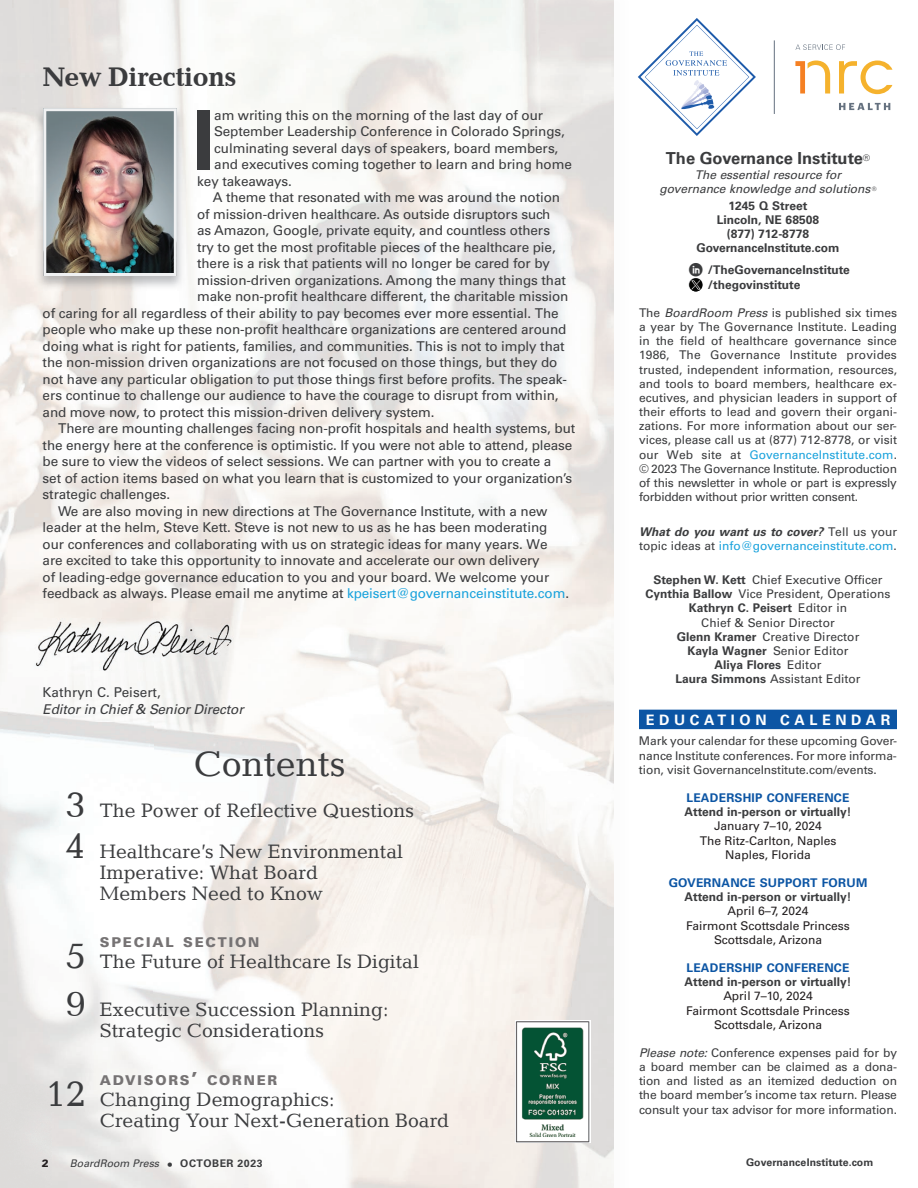
<style>
.page{position:relative;width:918px;height:1188px;background:#fff}
.page>*{position:absolute;margin:0;border:0;box-sizing:border-box;transform-origin:0 0}
.t1{font:700 81.9px "Univers LT Std";color:#3b3c3e}
.t2{font:36px "Candida LT";color:#3b3c3e}
.t3{font:700 27px "Candida LT";letter-spacing:-.02em;color:#3b3c3e}
.t4{font:19.5px/21px "Candida LT";color:#3b3c3e}
.t5{font:700 16.5px "Univers LT Std";color:#3b3c3e}
.t6{font:700 14.4px "Univers LT Std";letter-spacing:.32em;color:#fff}
.t7{font:13.5px "Univers LT Std";letter-spacing:-.01em;color:#3b3c3e}
.t8{font:900 13.5px "Univers LT Std";letter-spacing:.135em;color:#767374}
.t9{font:italic 13.5px "Univers LT Std";letter-spacing:-.01em;color:#3b3c3e}
.t10{font:12px/14.1px "Univers LT Std";letter-spacing:-.01em;color:#3b3c3e;text-align:justify}
.t11{font:700 12px/14.1px "Univers LT Std";color:#3b3c3e;text-align:center}
.t12{font:12px/14.4px "Univers LT Std";color:#231f20;text-align:center}
.t13{font:12px/14.1px "Univers LT Std";color:#19a2dc}
.t14{font:700 12px "Univers LT Std";letter-spacing:.02em;color:#0c55a4}
.t15{font:italic 12px/14.1px "Univers LT Std";letter-spacing:-.005em;color:#3b3c3e;text-align:center}
.t16{font:italic 10.5px "Univers LT Std";color:#3b3c3e}
.t17{font:700 10.5px "Univers LT Std";color:#3b3c3e}
.t18{font:900 10.5px "Univers LT Std";color:#231f20}
.s1{color:#19a2dc}
.s2{font-size:36px}
.s3{font-size:18px}
.s4{font-style:italic}
.s5{font-weight:700;font-style:italic;color:#3b3c3e}
.s6{color:#3b3c3e}
.s7{font-weight:700}
.s8{font-style:normal;font-size:12px}
.s9{font-weight:700;font-style:normal}
</style>
<div class="page">
<hr style="left:774px;top:40px;width:1px;height:74px;background:#65717f">
<svg style="left:839px;top:103px;width:51px;height:7px"></svg>
<svg style="left:839px;top:61px;width:53px;height:33px"></svg>
<svg style="left:795px;top:61px;width:35px;height:33px"></svg>
<svg style="left:796px;top:44px;width:49px;height:6px"></svg>
<svg style="left:638px;top:18px;width:118px;height:118px"></svg>
<div style="left:639px;top:710px;width:258px;height:19px;background:#0c55a4"></div>
<img style="left:0;top:0;width:307px;height:155px">
<img style="left:0;top:155px;width:51px;height:1033px">
<img style="left:154px;top:155px;width:153px;height:1033px">
<img style="left:516px;top:1021px;width:74px;height:122px">
<img style="left:35px;top:106px;width:150px;height:185px">
<img style="left:47px;top:112px;width:126px;height:160px">
<div style="left:43px;top:108px;width:134px;height:168px;border:3px solid #f0f1f2"></div>
<img style="left:30px;top:619px;width:203px;height:51px">
<svg style="left:689px;top:278px;width:14px;height:13px"></svg>
<h3 class="t3" style="left:43px;top:62px;width:195px">New Directions</h3>
<h1 class="t1" style="left:192px;top:93px;width:24px">I</h1>
<p class="t7" style="left:214px;top:107px;width:330px">am writing this on the morning of the last day of our</p>
<p class="t7" style="left:214px;top:124px;width:352px">September Leadership Conference in Colorado Springs,</p>
<p class="t7" style="left:214px;top:140px;width:346px">culminating several days of speakers, board members,</p>
<p class="t7" style="left:214px;top:157px;width:359px">and executives coming together to learn and bring home</p>
<p class="t7" style="left:197px;top:173px;width:96px">key takeaways.</p>
<p class="t7" style="left:213px;top:190px;width:349px">A theme that resonated with me was around the notion</p>
<p class="t7" style="left:197px;top:206px;width:355px">of mission-driven healthcare. As outside disruptors such</p>
<p class="t7" style="left:197px;top:223px;width:355px">as Amazon, Google, private equity, and countless others</p>
<p class="t7" style="left:197px;top:239px;width:360px">try to get the most profitable pieces of the healthcare pie,</p>
<p class="t7" style="left:197px;top:256px;width:354px">there is a risk that patients will no longer be cared for by</p>
<p class="t7" style="left:197px;top:272px;width:370px">mission-driven organizations. Among the many things that</p>
<p class="t7" style="left:197px;top:289px;width:373px">make non-profit healthcare different, the charitable mission</p>
<p class="t7" style="left:43px;top:305px;width:518px">of caring for all regardless of their ability to pay becomes ever more essential. The</p>
<p class="t7" style="left:43px;top:322px;width:525px">people who make up these non-profit healthcare organizations are centered around</p>
<p class="t7" style="left:43px;top:338px;width:524px">doing what is right for patients, families, and communities. This is not to imply that</p>
<p class="t7" style="left:43px;top:355px;width:516px">the non-mission driven organizations are not focused on those things, but they do</p>
<p class="t7" style="left:43px;top:371px;width:526px">not have any particular obligation to put those things first before profits. The speak-</p>
<p class="t7" style="left:43px;top:388px;width:517px">ers continue to challenge our audience to have the courage to disrupt from within,</p>
<p class="t7" style="left:43px;top:404px;width:393px">and move now, to protect this mission-driven delivery system.</p>
<p class="t7" style="left:58px;top:421px;width:519px">There are mounting challenges facing non-profit hospitals and health systems, but</p>
<p class="t7" style="left:43px;top:437px;width:531px">the energy here at the conference is optimistic. If you were not able to attend, please</p>
<p class="t7" style="left:43px;top:454px;width:510px">be sure to view the videos of select sessions. We can partner with you to create a</p>
<p class="t7" style="left:43px;top:470px;width:531px">set of action items based on what you learn that is customized to your organization’s</p>
<p class="t7" style="left:43px;top:487px;width:129px">strategic challenges.</p>
<p class="t7" style="left:58px;top:503px;width:491px">We are also moving in new directions at The Governance Institute, with a new</p>
<p class="t7" style="left:43px;top:520px;width:506px">leader at the helm, Steve Kett. Steve is not new to us as he has been moderating</p>
<p class="t7" style="left:43px;top:536px;width:506px">our conferences and collaborating with us on strategic ideas for many years. We</p>
<p class="t7" style="left:43px;top:553px;width:499px">are excited to take this opportunity to innovate and accelerate our own delivery</p>
<p class="t7" style="left:43px;top:569px;width:508px">of leading-edge governance education to you and your board. We welcome your</p>
<p class="t7" style="left:43px;top:586px;width:528px">feedback as always. Please email me anytime at <span class="s1">kpeisert@governanceinstitute.com</span>.</p>
<p class="t7" style="left:43px;top:685px;width:120px">Kathryn C. Peisert,</p>
<p class="t9" style="left:43px;top:701px;width:202px">Editor in Chief &amp; Senior Director</p>
<h2 class="t2" style="left:194px;top:743px;width:154px">Contents</h2>
<h3 class="t4" style="left:66px;top:790px;width:350px;line-height:41.2px"><span class="s2">3</span> The Power of Reflective Questions<br><span class="s2">4</span> Healthcare’s New Environmental</h3>
<h3 class="t4" style="left:100px;top:862px;width:225px">Imperative: What Board<br>Members Need to Know</h3>
<p class="t8" style="left:100px;top:934px;width:161px">SPECIAL SECTION</p>
<h3 class="t4" style="left:66px;top:951px;width:355px"><span class="s2">5</span> The Future of Healthcare Is Digital</h3>
<h3 class="t4" style="left:100px;top:999px;width:290px;text-indent:-34px"><span class="s2">9</span> Executive Succession Planning:<br>Strategic Considerations</h3>
<p class="t8" style="left:100px;top:1071px;width:179px">ADVISORS<span class="s3">’</span> CORNER</p>
<h3 class="t4" style="left:100px;top:1088px;width:351px;text-indent:-54px"><span class="s2">12</span> Changing Demographics:<br>Creating Your Next-Generation Board</h3>
<p class="t5" style="left:666px;top:149px;width:206px">The Governance Institute<sup>®</sup></p>
<p class="t15" style="left:659px;top:167px;width:219px">The essential resource for<br>governance knowledge and solutions <sup>®</sup></p>
<p class="t11" style="left:696px;top:199px;width:145px">1245 Q Street<br>Lincoln, NE 68508<br>(877) 712-8778<br>GovernanceInstitute.com</p>
<p class="t11" style="left:708px;top:263px;width:143px">/TheGovernanceInstitute</p>
<p class="t11" style="left:689px;top:278px;width:113px">▼ /thegovinstitute</p>
<p class="t10" style="left:639px;top:306px;width:260px">The <span class="s4">BoardRoom Press</span> is published six times a year by The Governance Institute. Leading in the field of healthcare governance since 1986, The Governance Institute provides trusted, independent information, resources, and tools to board members, healthcare ex&shy;ecutives, and physician leaders in support of their efforts to lead and govern their organi&shy;zations. For more information about our ser&shy;vices, please call us at (877) 712-8778, or visit our Web site at <span class="s1">GovernanceInstitute.com</span>. © 2023 The Governance Institute. Reproduction of this newsletter in whole or part is expressly forbidden without prior written consent.</p>
<p class="t13" style="left:639px;top:524px;width:259px"><span class="s5">What do you want us to cover?</span> <span class="s6">Tell us your topic ideas at</span> info@governanceinstitute.com<span class="s6">.</span></p>
<p class="t10" style="left:645px;top:573px;width:247px;text-align:center"><span class="s7">Stephen W. Kett</span> Chief Executive Officer<br><span class="s7">Cynthia Ballow</span> Vice President, Operations<br><span class="s7">Kathryn C. Peisert</span> Editor in<br>Chief &amp; Senior Director<br><span class="s7">Glenn Kramer</span> Creative Director<br><span class="s7">Kayla Wagner</span> Senior Editor<br><span class="s7">Aliya Flores</span> Editor<br><span class="s7">Laura Simmons</span> Assistant Editor</p>
<p class="t6" style="left:646px;top:711px;width:246px">EDUCATION CALENDAR</p>
<p class="t10" style="left:639px;top:734px;width:260px">Mark your calendar for these upcoming Gover&shy;nance Institute conferences. For more informa&shy;tion, visit GovernanceInstitute.com/events.</p>
<p class="t14" style="left:686px;top:790px;width:165px">LEADERSHIP CONFERENCE</p>
<p class="t11" style="left:685px;top:805px;width:168px">Attend in-person or virtually!</p>
<p class="t12" style="left:700px;top:819px;width:138px">January 7–10, 2024<br>The Ritz-Carlton, Naples<br>Naples, Florida</p>
<p class="t14" style="left:669px;top:876px;width:200px">GOVERNANCE SUPPORT FORUM</p>
<p class="t11" style="left:685px;top:890px;width:168px">Attend in-person or virtually!</p>
<p class="t12" style="left:686px;top:904px;width:165px">April 6–7, 2024<br>Fairmont Scottsdale Princess<br>Scottsdale, Arizona</p>
<p class="t14" style="left:687px;top:961px;width:165px">LEADERSHIP CONFERENCE</p>
<p class="t11" style="left:685px;top:975px;width:168px">Attend in-person or virtually!</p>
<p class="t12" style="left:686px;top:989px;width:165px">April 7–10, 2024<br>Fairmont Scottsdale Princess<br>Scottsdale, Arizona</p>
<p class="t10" style="left:639px;top:1046px;width:260px"><span class="s4">Please note:</span> Conference expenses paid for by a board member can be claimed as a dona&shy;tion and listed as an itemized deduction on the board member’s income tax return. Please consult your tax advisor for more information.</p>
<p class="t18" style="left:42px;top:1157px;width:9px">2</p>
<p class="t16" style="left:70px;top:1158px;width:194px">BoardRoom Press <span class="s8">•</span> <span class="s9">OCTOBER 2023</span></p>
<p class="t17" style="left:746px;top:1156px;width:129px">GovernanceInstitute.com</p>
</div>
